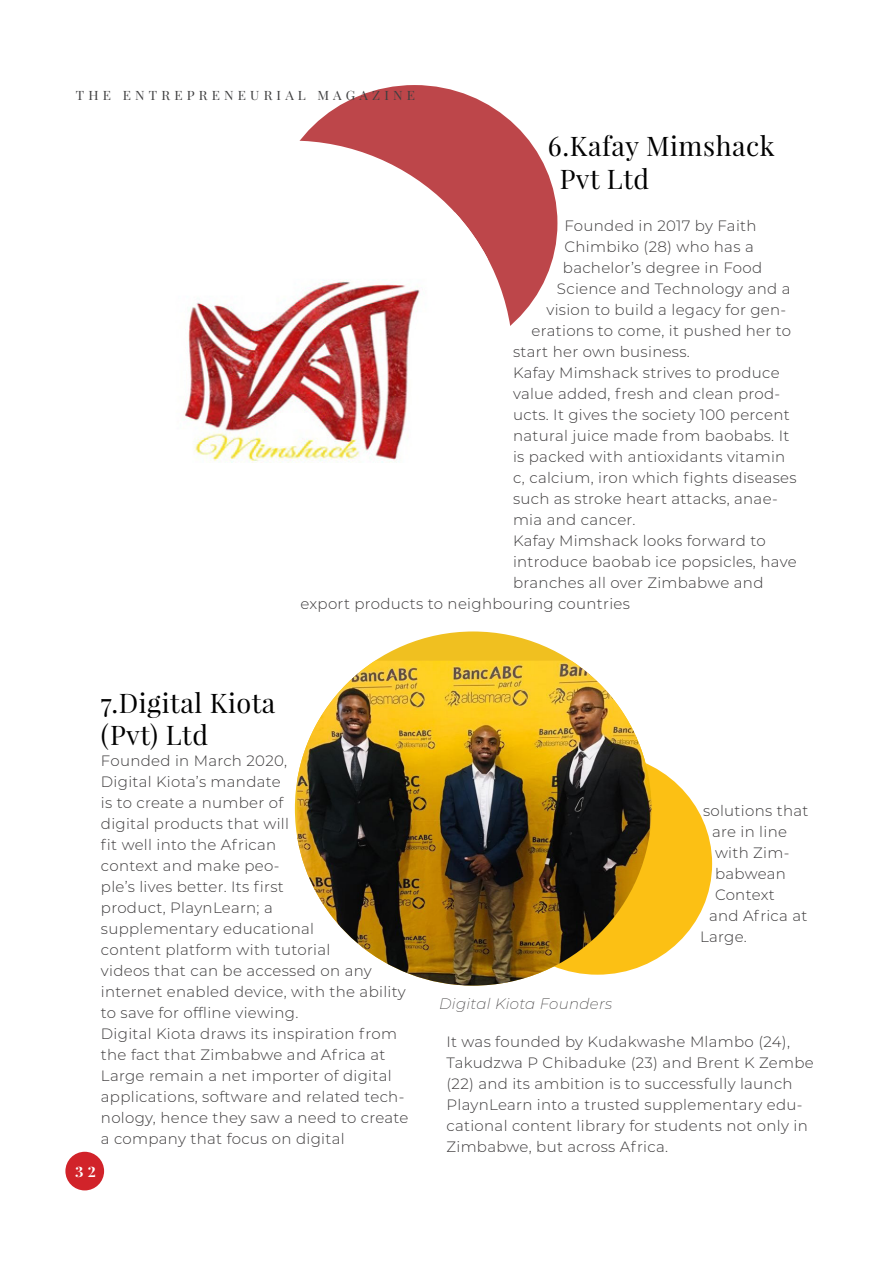
<style>
.page{position:relative;width:893px;height:1263px;background:#fff}
.page>*{position:absolute;margin:0;border:0;box-sizing:border-box;transform-origin:0 0}
.Paragraph_With_18_Te{font:27px/32.4px "Playfair Display";letter-spacing:.02em;color:#000}
.Paragraph{font:300 15px/21px "Montserrat";letter-spacing:.02em;color:#3c3a3b}
.Paragraph-2{font:italic 200 15px "Montserrat";letter-spacing:.02em;color:#3c3a3b}
.t1{font:700 14.25px "Playfair Display";color:#fff;scale:1.05 1}
.t2{font:12.9px "Playfair Display";letter-spacing:.31em;color:#3e3e3f;scale:1.05 1}
</style>
<div class="page">
<div style="left:271px;top:85px;width:286px;height:276px;background:#bd464a;border-radius:50%"></div>
<div style="left:483px;top:753px;width:229px;height:222px;background:#fcc014;border-radius:50%"></div>
<div style="left:295px;top:631px;width:356px;height:354px;background:#f0c020;border-radius:50%"></div>
<img style="left:297px;top:661px;width:354px;height:324px">
<div style="left:69px;top:141px;width:444px;height:441px;background:#fff;border-radius:50%"></div>
<img style="left:184px;top:212px;width:303px;height:251px">
<div style="left:65px;top:1152px;width:39px;height:38px;background:#d1232a;border-radius:50%"></div>
<p class="t2" style="left:76px;top:87px;width:325px">THE ENTREPRENEURIAL MAGAZINE</p>
<p class="Paragraph_With_18_Te" style="left:560px;top:130px;width:216px;text-indent:-12px">6.Kafay Mimshack<br>Pvt Ltd</p>
<p class="Paragraph" style="left:564px;top:215px;width:194px">Founded in 2017 by Faith</p>
<p class="Paragraph" style="left:564px;top:236px;width:191px">Chimbiko (28) who has a</p>
<p class="Paragraph" style="left:563px;top:257px;width:201px">bachelor’s degree in Food</p>
<p class="Paragraph" style="left:557px;top:278px;width:235px">Science and Technology and a</p>
<p class="Paragraph" style="left:546px;top:299px;width:241px">vision to build a legacy for gen-</p>
<p class="Paragraph" style="left:531px;top:320px;width:261px">erations to come, it pushed her to</p>
<p class="Paragraph" style="left:513px;top:341px;width:178px">start her own business.</p>
<p class="Paragraph" style="left:513px;top:362px;width:285px">Kafay Mimshack strives to produce value added, fresh and clean prod&shy;ucts. It gives the society 100 percent natural juice made from baobabs. It is packed with antioxidants vitamin c, calcium, iron which fights diseases such as stroke heart attacks, anae&shy;mia and cancer.</p>
<p class="Paragraph" style="left:513px;top:530px;width:254px">Kafay Mimshack looks forward to</p>
<p class="Paragraph" style="left:513px;top:551px;width:285px">introduce baobab ice popsicles, have</p>
<p class="Paragraph" style="left:513px;top:572px;width:252px">branches all over Zimbabwe and</p>
<p class="Paragraph" style="left:300px;top:593px;width:331px">export products to neighbouring countries</p>
<p class="Paragraph_With_18_Te" style="left:101px;top:686px;width:176px">7.Digital Kiota (Pvt) Ltd</p>
<p class="Paragraph" style="left:101px;top:750px;width:306px">Founded in March 2020,<br>Digital Kiota’s mandate<br>is to create a number of<br>digital products that will<br>fit well into the African<br>context and make peo-<br>ple’s lives better. Its first<br>product, PlaynLearn; a<br>supplementary educational<br>content platform with tutorial<br>videos that can be accessed on any internet enabled device, with the ability to save for offline viewing.</p>
<p class="Paragraph" style="left:101px;top:1023px;width:309px">Digital Kiota draws its inspiration from the fact that Zimbabwe and Africa at Large remain a net importer of digital applications, software and related tech&shy;nology, hence they saw a need to create a company that focus on digital</p>
<p class="t1" style="left:75px;top:1162px;width:21px">3 2</p>
<p class="Paragraph-2" style="left:439px;top:994px;width:174px">Digital Kiota Founders</p>
<p class="Paragraph" style="left:703px;top:800px;width:107px">solutions that</p>
<p class="Paragraph" style="left:712px;top:821px;width:77px">are in line</p>
<p class="Paragraph" style="left:715px;top:842px;width:76px">with Zim-</p>
<p class="Paragraph" style="left:715px;top:863px;width:72px">babwean</p>
<p class="Paragraph" style="left:715px;top:884px;width:61px">Context</p>
<p class="Paragraph" style="left:709px;top:905px;width:100px">and Africa at</p>
<p class="Paragraph" style="left:700px;top:926px;width:48px">Large.</p>
<p class="Paragraph" style="left:446px;top:1031px;width:369px">It was founded by Kudakwashe Mlambo (24), Takudzwa P Chibaduke (23) and Brent K Zembe (22) and its ambition is to successfully launch PlaynLearn into a trusted supplementary edu&shy;cational content library for students not only in Zimbabwe, but across Africa.</p>
</div>
